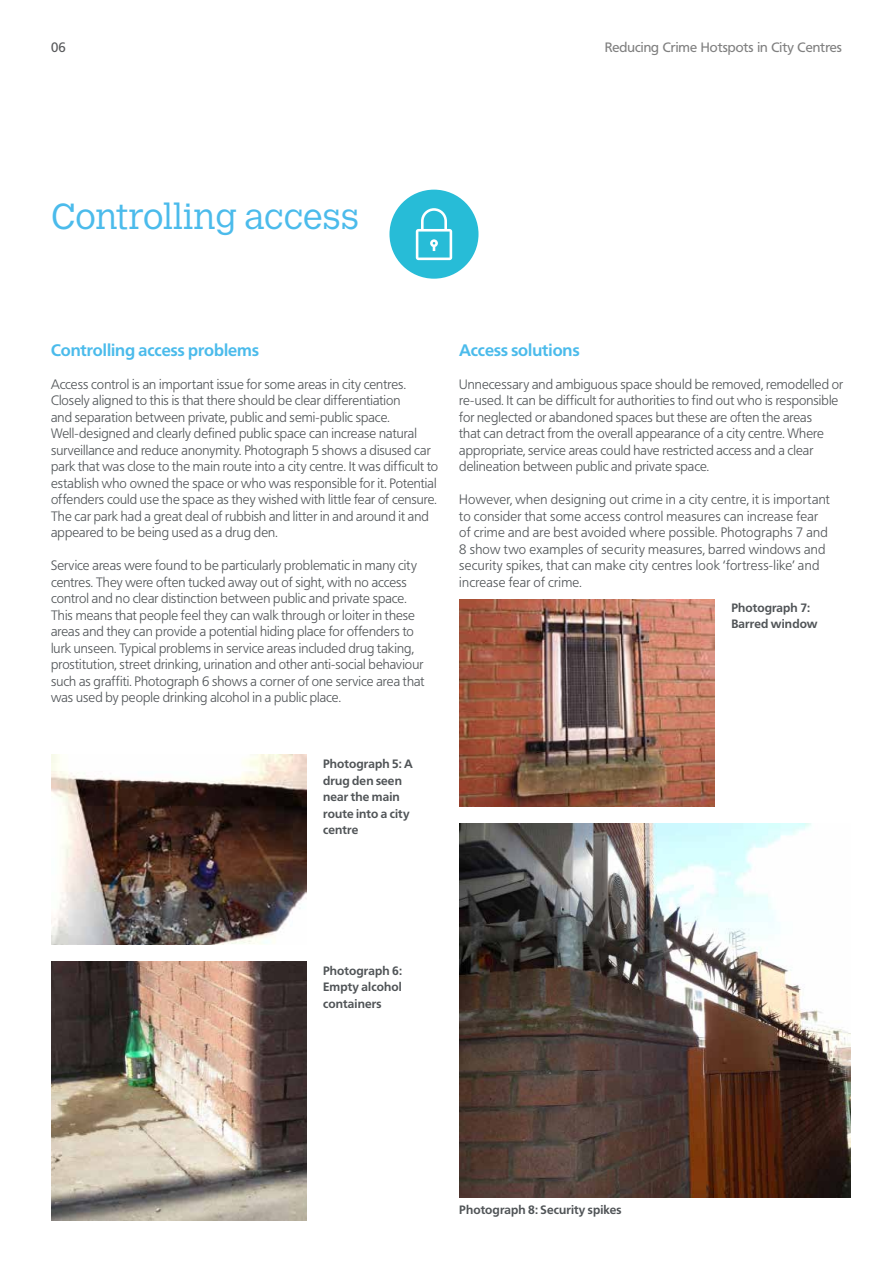
<style>
.page{position:relative;width:893px;height:1263px;background:#fff}
.page>*{position:absolute;margin:0;border:0;box-sizing:border-box;transform-origin:0 0}
.t1{font:300 36px "Calvert";letter-spacing:-.005em;color:#4bbbeb}
.t2{font:700 16.5px "Frutiger BQ";color:#4bbbeb}
.t3{font:300 13.5px/16.5px "Frutiger BQ";letter-spacing:.005em;color:#505457}
.t4{font:13.5px "Frutiger BQ";color:#808080}
.t5{font:13.5px "Frutiger BQ";color:#58595b}
.t6{font:700 12px/16.5px "Frutiger BQ";letter-spacing:.01em;color:#505457}
</style>
<div class="page">
<div style="left:389px;top:190px;width:89px;height:89px;background:#27bcd7;border-radius:50%"></div>
<svg style="left:416px;top:208px;width:36px;height:52px"></svg>
<img style="left:51px;top:754px;width:255px;height:190px">
<img style="left:51px;top:961px;width:255px;height:259px">
<img style="left:459px;top:599px;width:256px;height:207px">
<img style="left:459px;top:823px;width:391px;height:374px">
<p class="t5" style="left:51px;top:40px;width:16px">06</p>
<p class="t4" style="left:605px;top:40px;width:239px">Reducing Crime Hotspots in City Centres</p>
<h1 class="t1" style="left:51px;top:196px;width:310px">Controlling access</h1>
<p class="t2" style="left:51px;top:340px;width:210px">Controlling access problems</p>
<p class="t3" style="left:51px;top:376px;width:389px">Access control is an important issue for some areas in city centres.<br>Closely aligned to this is that there should be clear differentiation<br>and separation between private, public and semi-public space.<br>Well-designed and clearly defined public space can increase natural surveillance and reduce anonymity. Photograph 5 shows a disused car park that was close to the main route into a city centre. It was difficult to establish who owned the space or who was responsible for it. Potential offenders could use the space as they wished with little fear of censure.<br>The car park had a great deal of rubbish and litter in and around it and appeared to be being used as a drug den.</p>
<p class="t3" style="left:51px;top:558px;width:375px">Service areas were found to be particularly problematic in many city centres. They were often tucked away out of sight, with no access control and no clear distinction between public and private space.<br>This means that people feel they can walk through or loiter in these areas and they can provide a potential hiding place for offenders to lurk unseen. Typical problems in service areas included drug taking, prostitution, street drinking, urination and other anti-social behaviour such as graffiti. Photograph 6 shows a corner of one service area that was used by people drinking alcohol in a public place.</p>
<p class="t6" style="left:323px;top:756px;width:91px">Photograph 5: A drug den seen near the main route into a city centre</p>
<p class="t2" style="left:459px;top:340px;width:122px">Access solutions</p>
<p class="t3" style="left:459px;top:376px;width:385px">Unnecessary and ambiguous space should be removed, remodelled or re-used. It can be difficult for authorities to find out who is responsible for neglected or abandoned spaces but these are often the areas<br>that can detract from the overall appearance of a city centre. Where appropriate, service areas could have restricted access and a clear delineation between public and private space.</p>
<p class="t3" style="left:459px;top:492px;width:372px">However, when designing out crime in a city centre, it is important to consider that some access control measures can increase fear of crime and are best avoided where possible. Photographs 7 and 8 show two examples of security measures, barred windows and security spikes, that can make city centres look ‘fortress-like’ and increase fear of crime.</p>
<p class="t6" style="left:731px;top:599px;width:88px">Photograph 7:<br>Barred window</p>
<p class="t6" style="left:323px;top:962px;width:80px;text-align:justify">Photograph 6:<br>Empty alcohol containers</p>
<p class="t6" style="left:459px;top:1202px;width:164px">Photograph 8: Security spikes</p>
</div>
